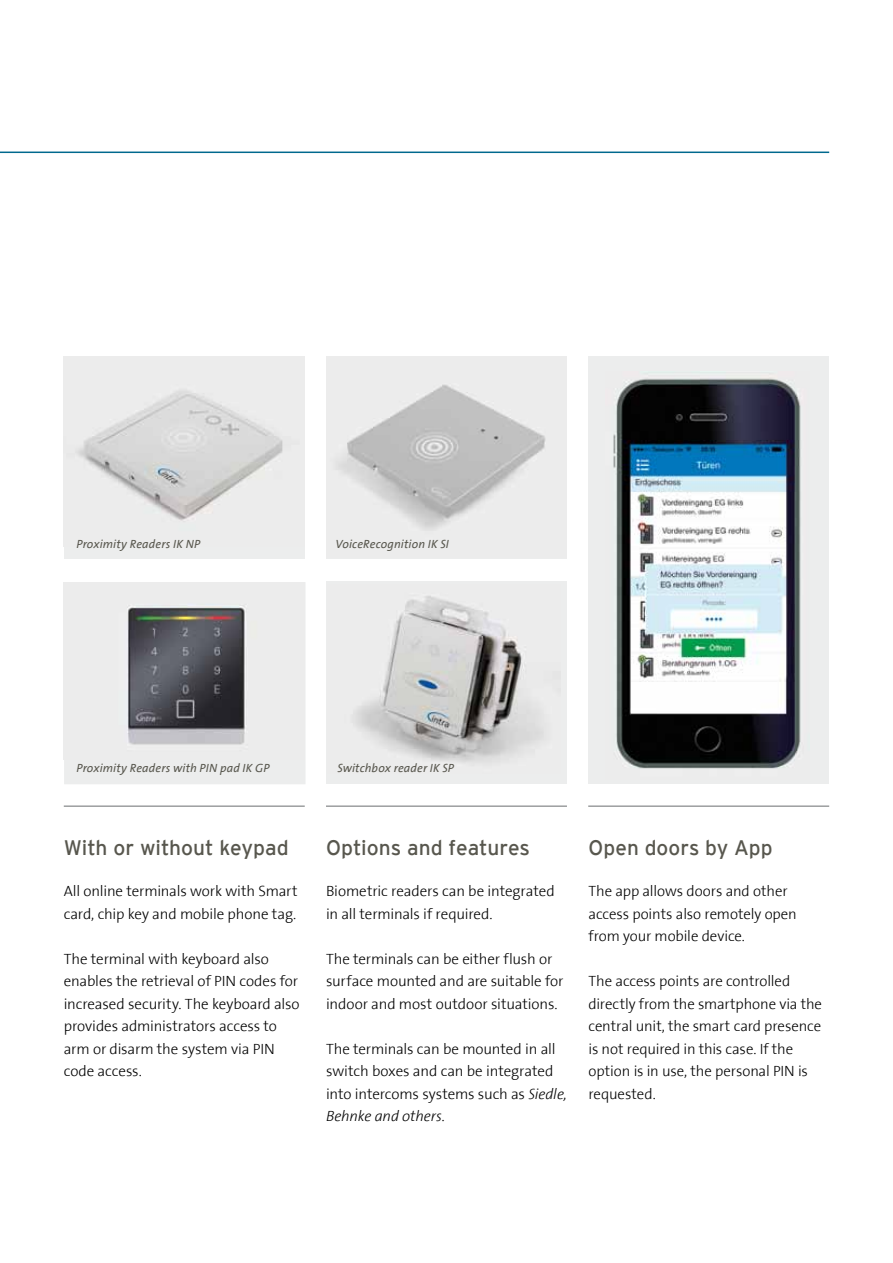
<style>
.page{position:relative;width:893px;height:1263px;background:#fff}
.page>*{position:absolute;margin:0;border:0;box-sizing:border-box;transform-origin:0 0}
.t1{font:21px "Interstate";color:#58574e}
.t2{font:300 15px/22.5px "The Sans";letter-spacing:-.005em;color:#000}
.t3{font:italic 12px "The Sans";letter-spacing:.01em;color:#58574e}
.s1{font-style:italic}
</style>
<div class="page">
<hr style="left:0;top:152px;width:829px;height:1px;background:#00698e">
<hr style="left:64px;top:805px;width:241px;height:2px;background:#9c9e9f">
<hr style="left:326px;top:805px;width:241px;height:2px;background:#9c9e9f">
<hr style="left:588px;top:805px;width:241px;height:2px;background:#9c9e9f">
<div style="left:64px;top:582px;width:242px;height:202px;background:#eceded"></div>
<div style="left:588px;top:356px;width:241px;height:428px;background:#eceded"></div>
<img style="left:613px;top:378px;width:188px;height:391px">
<div style="left:326px;top:581px;width:241px;height:202px;background:#eceded"></div>
<img style="left:354px;top:596px;width:190px;height:167px">
<img style="left:326px;top:356px;width:241px;height:201px">
<img style="left:64px;top:582px;width:241px;height:177px">
<div style="left:64px;top:356px;width:241px;height:203px;background:#eceded"></div>
<img style="left:76px;top:391px;width:207px;height:130px">
<p class="t3" style="left:77px;top:538px;width:125px">Proximity Readers IK NP</p>
<p class="t3" style="left:335px;top:537px;width:115px">VoiceRecognition IK SI</p>
<p class="t3" style="left:77px;top:762px;width:194px">Proximity Readers with PIN pad IK GP</p>
<h1 class="t1" style="left:64px;top:836px;width:227px">With or without keypad</h1>
<p class="t2" style="left:64px;top:881px;width:235px">All online terminals work with Smart card, chip key and mobile phone tag.</p>
<p class="t2" style="left:64px;top:948px;width:237px">The terminal with keyboard also enables the retrieval of PIN codes for increased security. The keyboard also provides administrators access to arm or disarm the system via PIN code access.</p>
<p class="t3" style="left:337px;top:762px;width:118px">Switchbox reader IK SP</p>
<h1 class="t1" style="left:326px;top:836px;width:205px">Options and features</h1>
<p class="t2" style="left:326px;top:881px;width:230px">Biometric readers can be integrated in all terminals if required.</p>
<p class="t2" style="left:326px;top:948px;width:239px">The terminals can be either flush or surface mounted and are suitable for indoor and most outdoor situations.</p>
<p class="t2" style="left:326px;top:1038px;width:242px">The terminals can be mounted in all switch boxes and can be integrated into intercoms systems such as <span class="s1">Siedle,<br>Behnke and others.</span></p>
<h1 class="t1" style="left:588px;top:835px;width:186px">Open doors by App</h1>
<p class="t2" style="left:588px;top:881px;width:210px">The app allows doors and other access points also remotely open from your mobile device.</p>
<p class="t2" style="left:588px;top:971px;width:235px">The access points are controlled directly from the smartphone via the central unit, the smart card presence is not required in this case. If the option is in use, the personal PIN is requested.</p>
</div>
